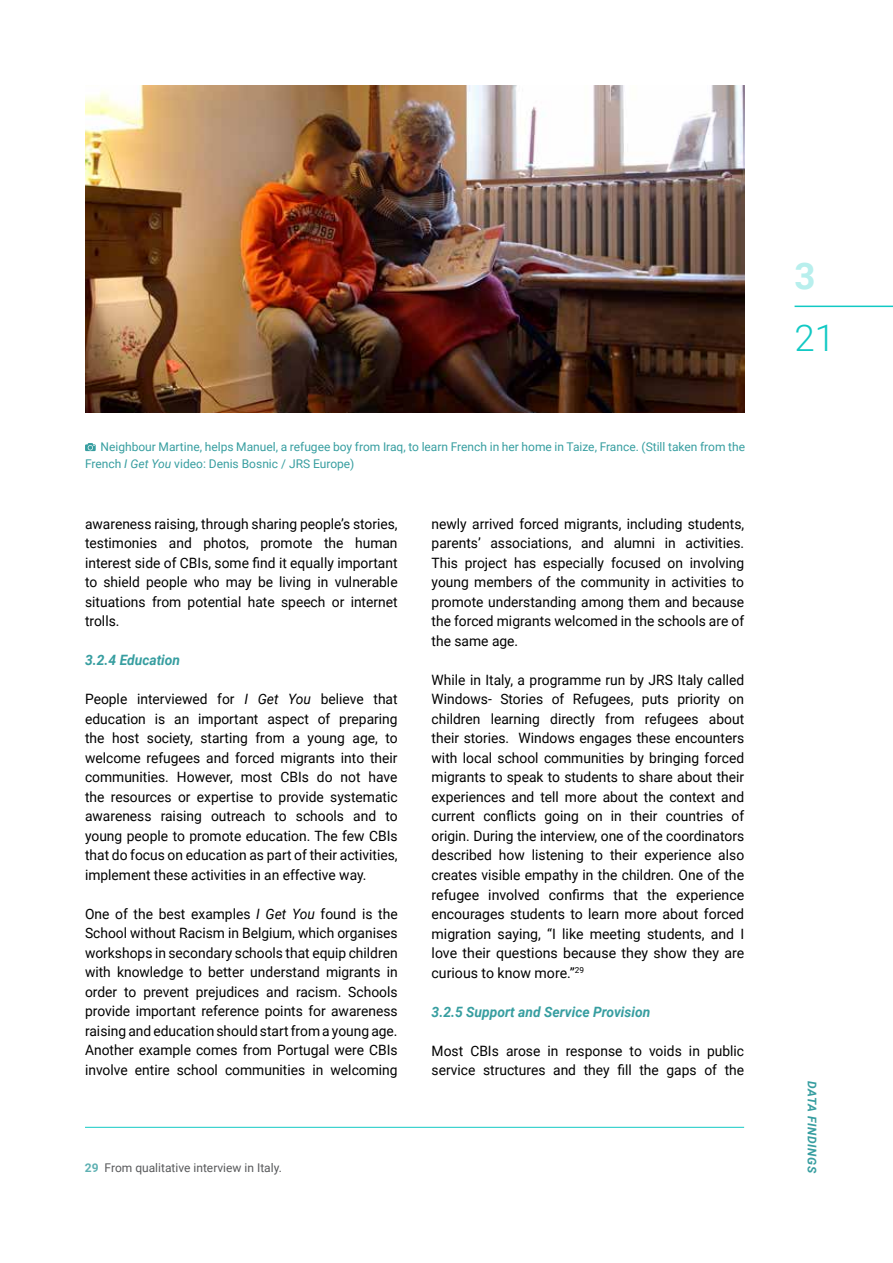
<style>
.page{position:relative;width:893px;height:1263px;background:#fff}
.page>*{position:absolute;margin:0;border:0;box-sizing:border-box;transform-origin:0 0}
.t1{font:300 36.75px "Roboto";color:#12c9c4}
.t2{font:700 36.75px "Roboto";color:#b8efed}
.t3{font:14.25px/19.5px "Roboto";color:#000;text-align:justify}
.t4{font:italic 700 14.25px "Roboto";color:#379ea0}
.t5{font:12px/16.5px "Roboto";color:#379ea0}
.t6{font:12px "Roboto";color:#58595b}
.t7{font:italic 700 12px "Roboto";letter-spacing:.05em;color:#379ea0}
.s1{font-style:italic}
.s2{font-weight:700;color:#5fb1b3}
</style>
<div class="page">
<hr style="left:795px;top:306px;width:98px;height:1px;background:#12c9c4">
<img style="left:85px;top:85px;width:659px;height:327px">
<hr style="left:85px;top:1127px;width:659px;height:1px;background:#12c9c4">
<svg style="left:85px;top:443px;width:11px;height:8px"></svg>
<p class="t5" style="left:85px;top:438px;width:662px;text-indent:16px">Neighbour Martine, helps Manuel, a refugee boy from Iraq, to learn French in her home in Taize, France. (Still taken from the<br>French <span class="s1">I Get You</span> video: Denis Bosnic / JRS Europe)</p>
<p class="t3" style="left:85px;top:514px;width:314px">awareness raising, through sharing people’s stories, testimonies and photos, promote the human interest side of CBIs, some find it equally important to shield people who may be living in vulnerable situations from potential hate speech or internet trolls.</p>
<p class="t4" style="left:85px;top:650px;width:97px">3.2.4 Education</p>
<p class="t3" style="left:85px;top:689px;width:314px">People interviewed for <span class="s1">I Get You</span> believe that education is an important aspect of preparing the host society, starting from a young age, to welcome refugees and forced migrants into their communities. However, most CBIs do not have the resources or expertise to provide systematic awareness raising outreach to schools and to young people to promote education. The few CBIs that do focus on education as part of their activities, implement these activities in an effective way.</p>
<p class="t3" style="left:85px;top:903px;width:314px">One of the best examples <span class="s1">I Get You</span> found is the School without Racism in Belgium, which organises workshops in secondary schools that equip children with knowledge to better understand migrants in order to prevent prejudices and racism. Schools provide important reference points for awareness raising and education should start from a young age.<br>Another example comes from Portugal were CBIs involve entire school communities in welcoming</p>
<p class="t6" style="left:85px;top:1160px;width:199px"><span class="s2">29</span> From qualitative interview in Italy.</p>
<p class="t3" style="left:432px;top:513px;width:314px">newly arrived forced migrants, including students, parents’ associations, and alumni in activities.<br>This project has especially focused on involving young members of the community in activities to promote understanding among them and because the forced migrants welcomed in the schools are of the same age.</p>
<p class="t3" style="left:432px;top:669px;width:314px">While in Italy, a programme run by JRS Italy called Windows- Stories of Refugees, puts priority on children learning directly from refugees about their stories. Windows engages these encounters with local school communities by bringing forced migrants to speak to students to share about their experiences and tell more about the context and current conflicts going on in their countries of origin. During the interview, one of the coordinators described how listening to their experience also creates visible empathy in the children. One of the refugee involved confirms that the experience encourages students to learn more about forced migration saying, “I like meeting students, and I love their questions because they show they are curious to know more.”<sup>29</sup></p>
<p class="t4" style="left:432px;top:1001px;width:220px">3.2.5 Support and Service Provision</p>
<p class="t3" style="left:432px;top:1040px;width:314px">Most CBIs arose in response to voids in public service structures and they fill the gaps of the</p>
<h1 class="t2" style="left:795px;top:250px;width:23px">3</h1>
<h1 class="t1" style="left:795px;top:312px;width:42px">21</h1>
<p class="t7" style="left:820px;top:1081px;width:94px;rotate:90deg">DATA FINDINGS</p>
</div>
